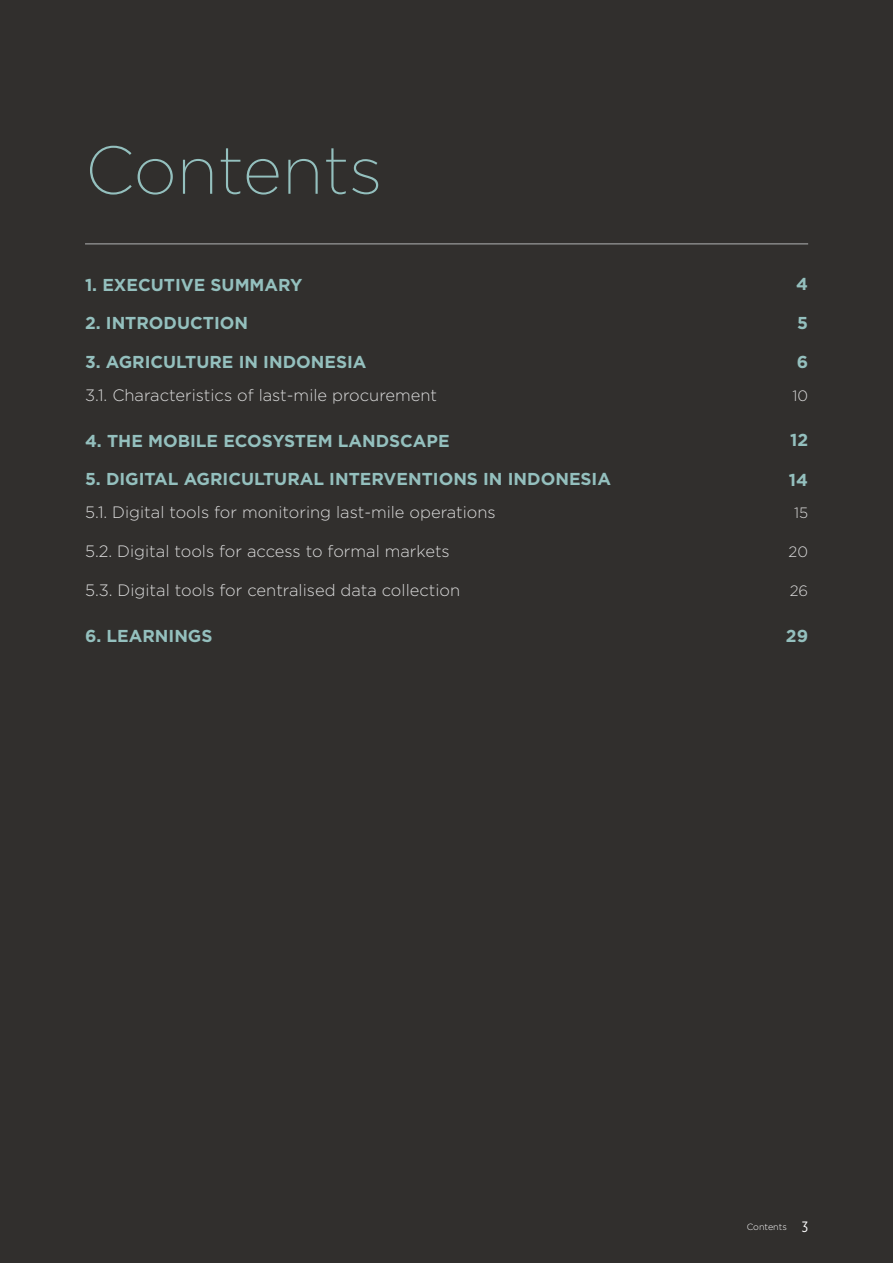
<style>
.page{position:relative;width:893px;height:1263px;background:#312f2d}
.page>*{position:absolute;margin:0;border:0;box-sizing:border-box;transform-origin:0 0}
.t1{font:200 67.5px "Gotham";color:#94c0be}
.t2{font:700 17.25px "Gotham";color:#94c0be}
.t3{font:300 16.5px "Gotham";color:#dadada}
.t4{font:300 15px "Gotham";color:#dadada}
.t5{font:15px "Gotham X Narrow";color:#fff}
.t6{font:300 9px "Gotham";color:#fff}
</style>
<div class="page">
<hr style="left:85px;top:243px;width:723px;height:2px;background:#878787">
<h1 class="t1" style="left:85px;top:128px;width:299px">Contents</h1>
<p class="t2" style="left:85px;top:273px;width:219px">1. EXECUTIVE SUMMARY</p>
<p class="t2" style="left:85px;top:312px;width:165px">2. INTRODUCTION</p>
<p class="t2" style="left:85px;top:351px;width:283px">3. AGRICULTURE IN INDONESIA</p>
<p class="t3" style="left:85px;top:384px;width:354px">3.1. Characteristics of last-mile procurement</p>
<p class="t2" style="left:85px;top:429px;width:366px">4. THE MOBILE ECOSYSTEM LANDSCAPE</p>
<p class="t2" style="left:85px;top:468px;width:527px">5. DIGITAL AGRICULTURAL INTERVENTIONS IN INDONESIA</p>
<p class="t3" style="left:85px;top:501px;width:412px">5.1. Digital tools for monitoring last-mile operations</p>
<p class="t3" style="left:85px;top:540px;width:366px">5.2. Digital tools for access to formal markets</p>
<p class="t3" style="left:85px;top:579px;width:377px">5.3. Digital tools for centralised data collection</p>
<p class="t2" style="left:85px;top:624px;width:129px">6. LEARNINGS</p>
<p class="t2" style="left:796px;top:273px;width:13px">4</p>
<p class="t2" style="left:797px;top:312px;width:12px">5</p>
<p class="t2" style="left:797px;top:351px;width:13px">6</p>
<p class="t4" style="left:792px;top:386px;width:17px">10</p>
<p class="t2" style="left:790px;top:429px;width:20px">12</p>
<p class="t2" style="left:789px;top:468px;width:21px">14</p>
<p class="t4" style="left:794px;top:503px;width:16px">15</p>
<p class="t4" style="left:789px;top:542px;width:21px">20</p>
<p class="t4" style="left:790px;top:581px;width:20px">26</p>
<p class="t2" style="left:786px;top:624px;width:24px">29</p>
<p class="t6" style="left:747px;top:1221px;width:42px">Contents</p>
<p class="t5" style="left:802px;top:1218px;width:8px">3</p>
</div>
